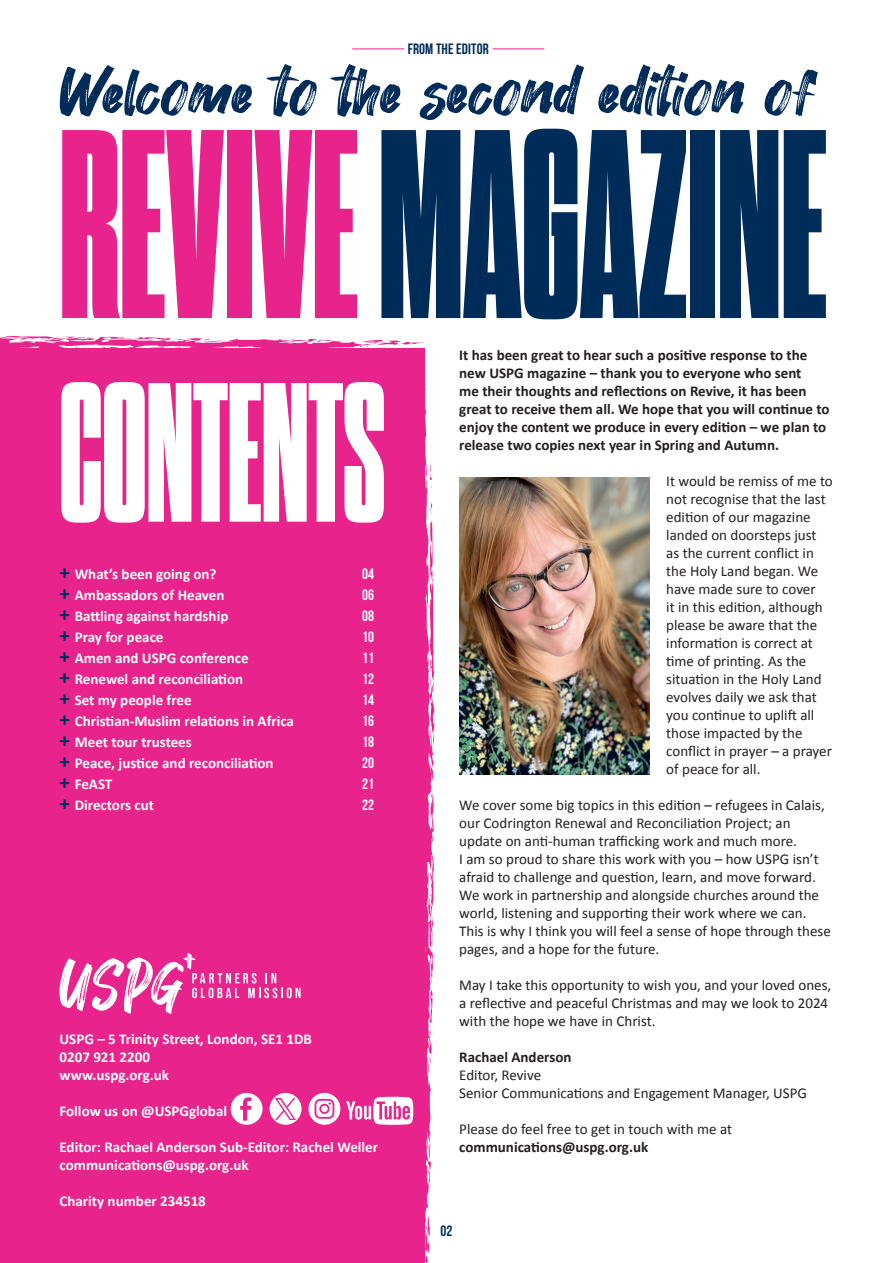
<style>
.page{position:relative;width:893px;height:1263px;background:#fff}
.page>*{position:absolute;margin:0;border:0;box-sizing:border-box;transform-origin:0 0}
.Body_text{font:800 268.5px "Dharma Gothic C";color:#002c59}
.Body_text-2{font:800 198px "Dharma Gothic C";color:#fff}
.Body_text-3{font:70.05px "Hey August";letter-spacing:-.01em;color:#002c59}
.Body_text-4{font:15px/18px "Calibri";color:#231f20}
.Body_text-5{font:700 15px "Calibri";color:#fff}
.Body_text-6{font:700 15px/18px "Calibri";color:#231f20}
.Body_text-7{font:700 15px "Bebas Neue";color:#fff}
.t1{font:700 15px "Bebas Neue";letter-spacing:.01em;color:#002c59}
.s1{color:#e8248c}
.s2{font-size:21px;color:#002c59}
.s3{font-weight:700}
</style>
<div class="page">
<hr style="left:892px;top:0;width:1px;height:1263px;background:#f5f6ef">
<img style="left:459px;top:478px;width:190px;height:296px">
<hr style="left:352px;top:49px;width:52px;height:1px;background:#e8248c">
<hr style="left:492px;top:49px;width:52px;height:1px;background:#e8248c">
<div style="left:0;top:335px;width:435px;height:928px;background:#e8248c"></div>
<p class="t1" style="left:408px;top:40px;width:83px">FROM THE EDITOR</p>
<p class="Body_text-3" style="left:60px;top:54px;width:759px">Welcome to the second edition of</p>
<p class="Body_text" style="left:60px;top:101px;width:769px"><span class="s1">REVIVE</span> MAGAZINE</p>
<p class="Body_text-2" style="left:60px;top:361px;width:327px">CONTENTS</p>
<p class="Body_text-5" style="left:60px;top:565px;width:159px"><span class="s2">+</span> What’s been going on?</p>
<p class="Body_text-7" style="left:362px;top:566px;width:13px">04</p>
<p class="Body_text-5" style="left:60px;top:586px;width:166px"><span class="s2">+</span> Ambassadors of Heaven</p>
<p class="Body_text-7" style="left:362px;top:587px;width:13px">06</p>
<p class="Body_text-5" style="left:60px;top:607px;width:170px"><span class="s2">+</span> Battling against hardship</p>
<p class="Body_text-7" style="left:362px;top:608px;width:13px">08</p>
<p class="Body_text-5" style="left:60px;top:628px;width:105px"><span class="s2">+</span> Pray for peace</p>
<p class="Body_text-7" style="left:362px;top:629px;width:13px">10</p>
<p class="Body_text-5" style="left:60px;top:649px;width:191px"><span class="s2">+</span> Amen and USPG conference</p>
<p class="Body_text-7" style="left:362px;top:650px;width:13px">11</p>
<p class="Body_text-5" style="left:60px;top:670px;width:185px"><span class="s2">+</span> Renewel and reconciliation</p>
<p class="Body_text-7" style="left:362px;top:671px;width:13px">12</p>
<p class="Body_text-5" style="left:60px;top:691px;width:134px"><span class="s2">+</span> Set my people free</p>
<p class="Body_text-7" style="left:362px;top:692px;width:13px">14</p>
<p class="Body_text-5" style="left:60px;top:712px;width:236px"><span class="s2">+</span> Christian-Muslim relations in Africa</p>
<p class="Body_text-7" style="left:362px;top:713px;width:13px">16</p>
<p class="Body_text-5" style="left:60px;top:733px;width:134px"><span class="s2">+</span> Meet tour trustees</p>
<p class="Body_text-7" style="left:362px;top:734px;width:13px">18</p>
<p class="Body_text-5" style="left:60px;top:754px;width:216px"><span class="s2">+</span> Peace, justice and reconciliation</p>
<p class="Body_text-7" style="left:362px;top:755px;width:13px">20</p>
<p class="Body_text-5" style="left:60px;top:775px;width:54px"><span class="s2">+</span> FeAST</p>
<p class="Body_text-7" style="left:362px;top:776px;width:13px">21</p>
<p class="Body_text-5" style="left:60px;top:796px;width:96px"><span class="s2">+</span> Directors cut</p>
<p class="Body_text-7" style="left:362px;top:797px;width:13px">22</p>
<p class="Body_text-5" style="left:60px;top:1030px;width:254px">USPG – 5 Trinity Street, London, SE1 1DB</p>
<p class="Body_text-5" style="left:60px;top:1048px;width:92px">0207 921 2200</p>
<p class="Body_text-5" style="left:60px;top:1066px;width:111px">www.uspg.org.uk</p>
<p class="Body_text-5" style="left:60px;top:1102px;width:169px">Follow us on @USPGglobal</p>
<p class="Body_text-5" style="left:60px;top:1138px;width:320px">Editor: Rachael Anderson Sub-Editor: Rachel Weller</p>
<p class="Body_text-5" style="left:60px;top:1156px;width:191px">communications@uspg.org.uk</p>
<p class="Body_text-5" style="left:60px;top:1192px;width:148px">Charity number 234518</p>
<p class="Body_text-6" style="left:459px;top:345px;width:372px">It has been great to hear such a positive response to the new USPG magazine – thank you to everyone who sent<br>me their thoughts and reflections on Revive, it has been great to receive them all. We hope that you will continue to enjoy the content we produce in every edition – we plan to release two copies next year in Spring and Autumn.</p>
<p class="Body_text-4" style="left:666px;top:471px;width:168px">It would be remiss of me to not recognise that the last edition of our magazine landed on doorsteps just as the current conflict in the Holy Land began. We have made sure to cover<br>it in this edition, although please be aware that the information is correct at time of printing. As the situation in the Holy Land evolves daily we ask that you continue to uplift all those impacted by the conflict in prayer – a prayer of peace for all.</p>
<p class="Body_text-4" style="left:459px;top:795px;width:373px">We cover some big topics in this edition – refugees in Calais, our Codrington Renewal and Reconciliation Project; an update on anti-human trafficking work and much more.<br>I am so proud to share this work with you – how USPG isn’t afraid to challenge and question, learn, and move forward.<br>We work in partnership and alongside churches around the world, listening and supporting their work where we can.<br>This is why I think you will feel a sense of hope through these pages, and a hope for the future.</p>
<p class="Body_text-4" style="left:459px;top:975px;width:374px">May I take this opportunity to wish you, and your loved ones, a reflective and peaceful Christmas and may we look to 2024 with the hope we have in Christ.</p>
<p class="Body_text-6" style="left:459px;top:1047px;width:114px">Rachael Anderson</p>
<p class="Body_text-4" style="left:459px;top:1065px;width:83px">Editor, Revive</p>
<p class="Body_text-4" style="left:459px;top:1083px;width:349px">Senior Communications and Engagement Manager, USPG</p>
<p class="Body_text-4" style="left:459px;top:1119px;width:274px">Please do feel free to get in touch with me at <span class="s3">communications@uspg.org.uk</span></p>
<p class="t1" style="left:441px;top:1222px;width:13px">02</p>
</div>
